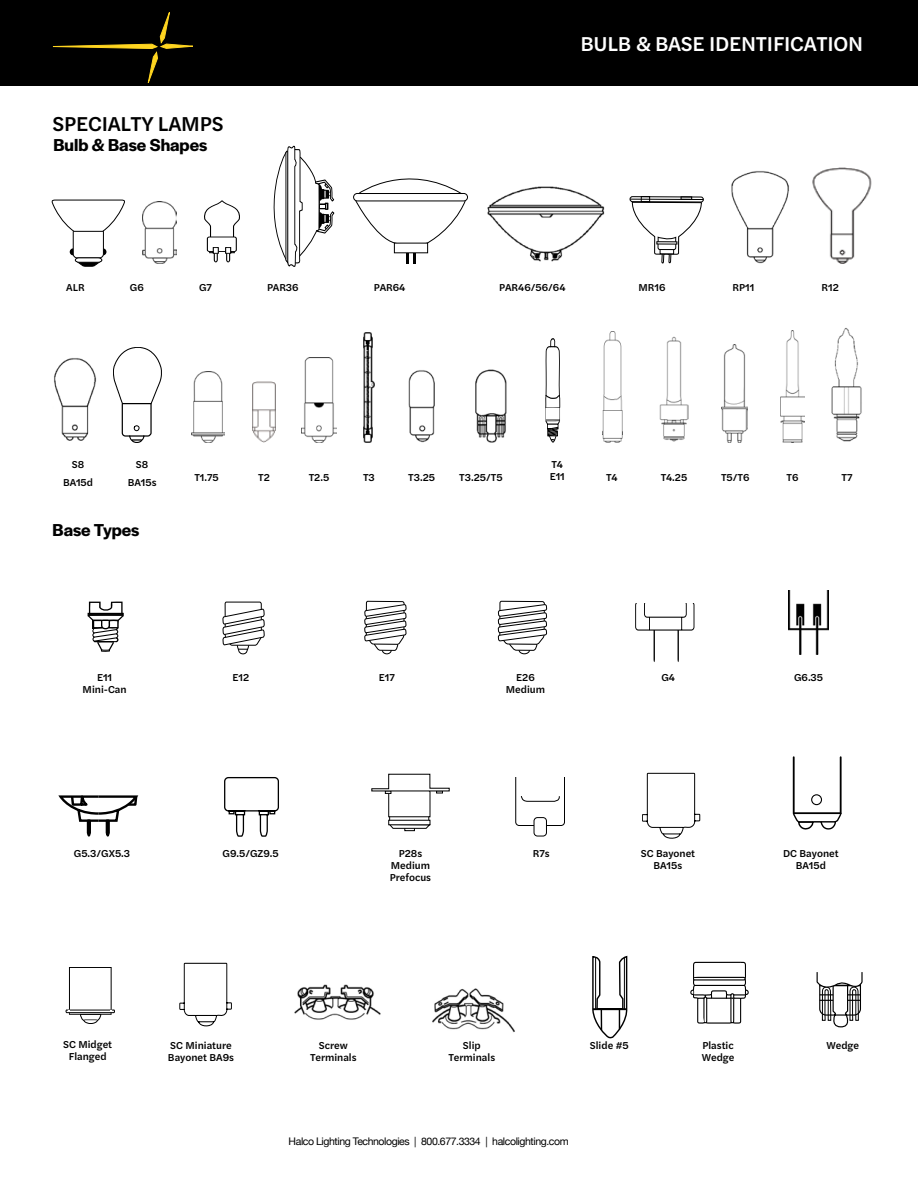
<style>
.page{position:relative;width:918px;height:1188px;background:#fff}
.page>*{position:absolute;margin:0;border:0;box-sizing:border-box;transform-origin:0 0}
.t1{font:500 21px "Halyard Text";letter-spacing:-.01em;color:#fff}
.t2{font:500 21px "Halyard Text";letter-spacing:-.01em;color:#000}
.t3{font:600 18px "Halyard Display";color:#000}
.t4{font:500 10.5px/12px "Halyard Text";color:#000;text-align:center}
.t5{font:10.5px "Helvetica Neue";letter-spacing:-.04em;color:#000}
</style>
<div class="page">
<img style="left:143px;top:201px;width:33px;height:62px">
<div style="left:99px;top:248px;width:7px;height:7px;background:#000;border-radius:50%"></div>
<div style="left:70px;top:248px;width:7px;height:7px;background:#000;border-radius:50%"></div>
<div style="left:73px;top:228px;width:30px;height:30px;background:#fff;border-radius:4px"></div>
<div style="left:73px;top:228px;width:31px;height:30px;border:1px solid #000;border-radius:4px"></div>
<svg style="left:75px;top:257px;width:28px;height:10px"></svg>
<svg style="left:52px;top:200px;width:73px;height:32px"></svg>
<svg style="left:204px;top:201px;width:36px;height:38px"></svg>
<svg style="left:209px;top:252px;width:9px;height:10px"></svg>
<svg style="left:226px;top:252px;width:9px;height:10px"></svg>
<div style="left:207px;top:237px;width:30px;height:15px;border:1px solid #000;border-radius:2px"></div>
<svg style="left:213px;top:247px;width:6px;height:7px"></svg>
<svg style="left:225px;top:247px;width:6px;height:7px"></svg>
<svg style="left:274px;top:146px;width:60px;height:121px"></svg>
<div style="left:353px;top:193px;width:115px;height:8px;border:1px solid #000;border-radius:4px"></div>
<svg style="left:355px;top:179px;width:111px;height:84px"></svg>
<img style="left:487px;top:186px;width:118px;height:76px">
<div style="left:630px;top:196px;width:74px;height:7px;border:1px solid #000;border-radius:2px"></div>
<hr style="left:630px;top:199px;width:73px;height:1px;background:#000">
<svg style="left:631px;top:196px;width:71px;height:67px"></svg>
<div style="left:657px;top:241px;width:20px;height:3px;border:1px solid #000"></div>
<img style="left:731px;top:171px;width:58px;height:92px">
<img style="left:54px;top:358px;width:43px;height:83px">
<img style="left:191px;top:372px;width:33px;height:70px">
<img style="left:252px;top:381px;width:24px;height:61px">
<img style="left:301px;top:358px;width:36px;height:84px">
<img style="left:408px;top:370px;width:27px;height:72px">
<img style="left:475px;top:369px;width:32px;height:73px">
<svg style="left:545px;top:338px;width:15px;height:105px"></svg>
<img style="left:602px;top:332px;width:20px;height:110px">
<img style="left:659px;top:336px;width:30px;height:106px">
<img style="left:722px;top:344px;width:26px;height:98px">
<img style="left:781px;top:330px;width:24px;height:112px">
<img style="left:831px;top:328px;width:31px;height:114px">
<img style="left:364px;top:332px;width:11px;height:110px">
<svg style="left:88px;top:602px;width:36px;height:50px"></svg>
<svg style="left:223px;top:602px;width:42px;height:52px"></svg>
<svg style="left:364px;top:601px;width:43px;height:53px"></svg>
<svg style="left:498px;top:601px;width:49px;height:53px"></svg>
<svg style="left:635px;top:604px;width:59px;height:58px"></svg>
<img style="left:789px;top:591px;width:40px;height:63px">
<svg style="left:58px;top:795px;width:80px;height:42px"></svg>
<svg style="left:224px;top:777px;width:55px;height:60px"></svg>
<svg style="left:371px;top:774px;width:79px;height:57px"></svg>
<svg style="left:515px;top:777px;width:50px;height:59px"></svg>
<svg style="left:642px;top:773px;width:58px;height:66px"></svg>
<svg style="left:793px;top:801px;width:49px;height:29px"></svg>
<hr style="left:793px;top:757px;width:2px;height:56px;background:#000">
<hr style="left:840px;top:757px;width:2px;height:56px;background:#000">
<div style="left:811px;top:794px;width:11px;height:11px;border:1px solid #000;border-radius:50%"></div>
<svg style="left:180px;top:963px;width:52px;height:63px"></svg>
<svg style="left:80px;top:1015px;width:21px;height:9px"></svg>
<div style="left:69px;top:967px;width:43px;height:48px;border:1px solid #000"></div>
<hr style="left:67px;top:1010px;width:47px;height:1px;background:#000">
<hr style="left:67px;top:1012px;width:47px;height:1px;background:#000">
<svg style="left:111px;top:1009px;width:4px;height:4px"></svg>
<svg style="left:66px;top:1009px;width:4px;height:4px"></svg>
<img style="left:294px;top:984px;width:87px;height:36px">
<img style="left:432px;top:988px;width:83px;height:45px">
<svg style="left:592px;top:956px;width:35px;height:82px"></svg>
<hr style="left:593px;top:1008px;width:34px;height:2px;background:#000">
<svg style="left:690px;top:962px;width:59px;height:62px"></svg>
<svg style="left:817px;top:972px;width:46px;height:55px"></svg>
<img style="left:812px;top:167px;width:60px;height:96px">
<svg style="left:113px;top:347px;width:48px;height:95px"></svg>
<div style="left:0;top:0;width:918px;height:85px;background:#000"></div>
<svg style="left:53px;top:12px;width:145px;height:74px"></svg>
<h1 class="t2" style="left:53px;top:109px;width:173px">SPECIALTY LAMPS</h1>
<h2 class="t3" style="left:53px;top:132px;width:156px">Bulb &amp; Base Shapes</h2>
<h1 class="t1" style="left:580px;top:29px;width:284px">BULB &amp; BASE IDENTIFICATION</h1>
<p class="t4" style="left:66px;top:280px;width:20px">ALR</p>
<p class="t4" style="left:130px;top:280px;width:15px">G6</p>
<p class="t4" style="left:199px;top:280px;width:14px">G7</p>
<p class="t4" style="left:267px;top:280px;width:33px">PAR36</p>
<p class="t4" style="left:374px;top:280px;width:33px">PAR64</p>
<p class="t4" style="left:499px;top:280px;width:68px">PAR46/56/64</p>
<p class="t4" style="left:639px;top:280px;width:29px">MR16</p>
<p class="t4" style="left:733px;top:280px;width:23px">RP11</p>
<p class="t4" style="left:822px;top:280px;width:19px">R12</p>
<p class="t4" style="left:63px;top:455px;width:32px;line-height:18px">S8<br>BA15d</p>
<p class="t4" style="left:128px;top:455px;width:30px;line-height:18px">S8<br>BA15s</p>
<h2 class="t3" style="left:53px;top:518px;width:89px">Base Types</h2>
<p class="t4" style="left:551px;top:458px;width:13px">T4</p>
<p class="t4" style="left:363px;top:471px;width:13px">T3</p>
<p class="t4" style="left:550px;top:470px;width:17px">E11</p>
<p class="t4" style="left:606px;top:471px;width:13px">T4</p>
<p class="t4" style="left:661px;top:471px;width:28px">T4.25</p>
<p class="t4" style="left:721px;top:471px;width:30px">T5/T6</p>
<p class="t4" style="left:787px;top:471px;width:13px">T6</p>
<p class="t4" style="left:841px;top:471px;width:13px">T7</p>
<p class="t4" style="left:194px;top:471px;width:26px">T1.75</p>
<p class="t4" style="left:258px;top:471px;width:13px">T2</p>
<p class="t4" style="left:309px;top:471px;width:22px">T2.5</p>
<p class="t4" style="left:408px;top:471px;width:28px">T3.25</p>
<p class="t4" style="left:459px;top:471px;width:45px">T3.25/T5</p>
<p class="t4" style="left:83px;top:671px;width:46px">E11<br>Mini-Can</p>
<p class="t4" style="left:232px;top:671px;width:18px">E12</p>
<p class="t4" style="left:379px;top:671px;width:18px">E17</p>
<p class="t4" style="left:506px;top:671px;width:41px">E26<br>Medium</p>
<p class="t4" style="left:661px;top:671px;width:15px">G4</p>
<p class="t4" style="left:794px;top:671px;width:31px">G6.35</p>
<p class="t4" style="left:74px;top:847px;width:58px">G5.3/GX5.3</p>
<p class="t4" style="left:223px;top:847px;width:58px">G9.5/GZ9.5</p>
<p class="t4" style="left:390px;top:847px;width:43px">P28s<br>Medium<br>Prefocus</p>
<p class="t4" style="left:533px;top:847px;width:18px">R7s</p>
<p class="t4" style="left:641px;top:847px;width:56px">SC Bayonet<br>BA15s</p>
<p class="t4" style="left:783px;top:847px;width:57px">DC Bayonet<br>BA15d</p>
<p class="t4" style="left:63px;top:1037px;width:50px">SC Midget<br>Flanged</p>
<p class="t4" style="left:168px;top:1039px;width:68px;text-align:left">SC Miniature<br>Bayonet BA9s</p>
<p class="t4" style="left:310px;top:1039px;width:48px">Screw<br>Terminals</p>
<p class="t4" style="left:449px;top:1039px;width:48px">Slip<br>Terminals</p>
<p class="t4" style="left:590px;top:1039px;width:40px">Slide #5</p>
<p class="t4" style="left:702px;top:1039px;width:34px;text-align:left">Plastic<br>Wedge</p>
<p class="t4" style="left:826px;top:1039px;width:34px">Wedge</p>
<p class="t5" style="left:289px;top:1133px;width:282px">Halco Lighting Technologies | 800.677.3334 | halcolighting.com</p>
</div>
